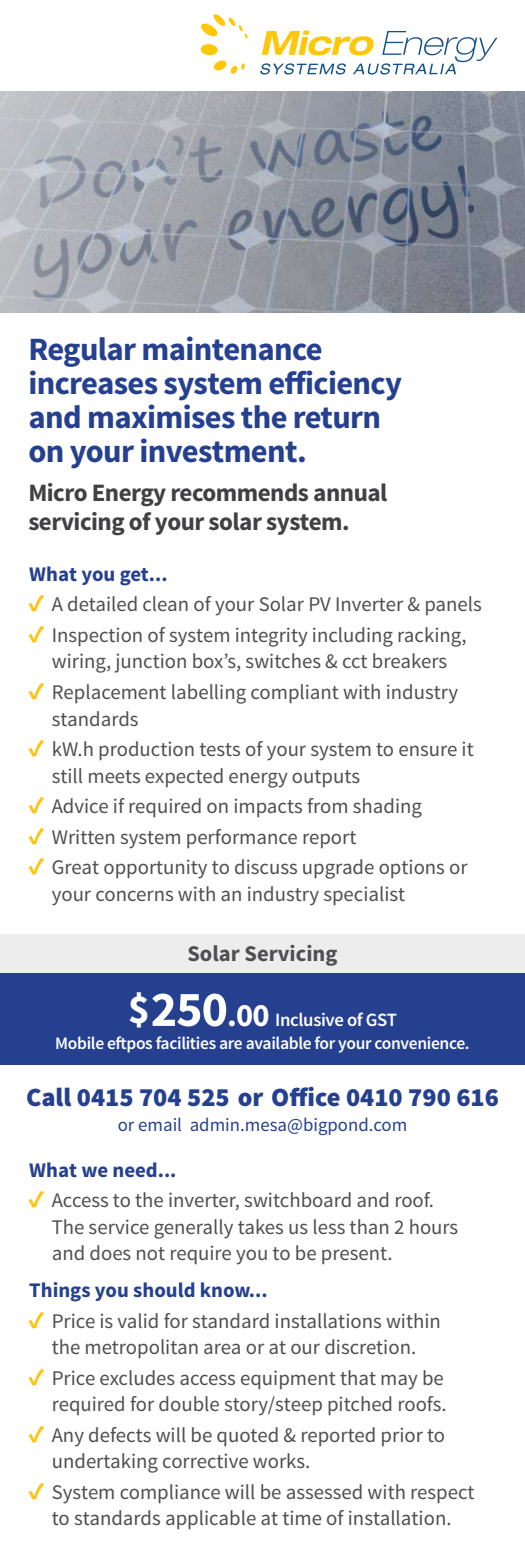
<style>
.page{position:relative;width:525px;height:1560px;background:#fff}
.page>*{position:absolute;margin:0;border:0;box-sizing:border-box;transform-origin:0 0}
.t1{font:700 32.5px/33.8px "Source Sans Pro";letter-spacing:-.02em;color:#25408f}
.t2{font:900 26.25px "Source Sans Pro";color:#25408f}
.t3{font:700 25px/28.8px "Source Sans Pro";letter-spacing:-.02em;color:#414042}
.t4{font:700 22.5px "Source Sans Pro";color:#4f4f51}
.t5{font:20.75px/26.5px "Source Sans Pro";color:#4f4f51}
.t6{font:700 20.75px "Source Sans Pro";color:#25408f}
.t7{font:18.75px "Source Sans Pro";color:#25408f}
.t8{font:600 18.75px "Source Sans Pro";letter-spacing:-.02em;color:#fff}
.t9{font:600 17.5px "Source Sans Pro";letter-spacing:-.02em;color:#fff}
.s1{font-weight:900;font-size:23.75px;color:#ffc20e}
.s2{font-weight:700;font-size:41.25px}
.s3{font-weight:700;font-size:50px}
.s4{font-weight:700;font-size:32.5px}
</style>
<div class="page">
<img style="left:0;top:92px;width:524px;height:221px">
<svg style="left:260px;top:31px;width:237px;height:43px"></svg>
<svg style="left:200px;top:14px;width:47px;height:60px"></svg>
<div style="left:0;top:972px;width:524px;height:92px;background:#25408f"></div>
<div style="left:0;top:934px;width:524px;height:38px;background:#ededee"></div>
<h1 class="t1" style="left:28px;top:334px;width:375px">Regular maintenance increases system efficiency and maximises the return on your investment.</h1>
<p class="t3" style="left:28px;top:479px;width:360px">Micro Energy recommends annual servicing of your solar system.</p>
<p class="t6" style="left:29px;top:560px;width:140px">What you get...</p>
<p class="t5" style="left:28px;top:591px;width:455px"><span class="s1">✓</span> A detailed clean of your Solar PV Inverter &amp; panels</p>
<p class="t5" style="left:28px;top:622px;width:439px;text-align:center"><span class="s1">✓</span> Inspection of system integrity including racking, wiring, junction box’s, switches &amp; cct breakers</p>
<p class="t5" style="left:52px;top:679px;width:407px;text-indent:-23px"><span class="s1">✓</span> Replacement labelling compliant with industry standards</p>
<p class="t5" style="left:52px;top:736px;width:423px;text-indent:-23px"><span class="s1">✓</span> kW.h production tests of your system to ensure it still meets expected energy outputs</p>
<p class="t5" style="left:28px;top:793px;width:395px"><span class="s1">✓</span> Advice if required on impacts from shading</p>
<p class="t5" style="left:28px;top:823px;width:329px"><span class="s1">✓</span> Written system performance report</p>
<p class="t5" style="left:52px;top:854px;width:417px;text-indent:-23px"><span class="s1">✓</span> Great opportunity to discuss upgrade options or your concerns with an industry specialist</p>
<p class="t4" style="left:187px;top:938px;width:151px">Solar Servicing</p>
<p class="t8" style="left:128px;top:1007px;width:270px"><span class="s2">$</span><span class="s3">250</span><span class="s4">.00</span> Inclusive of GST</p>
<p class="t9" style="left:55px;top:1032px;width:415px">Mobile eftpos facilities are available for your convenience.</p>
<p class="t2" style="left:26px;top:1080px;width:474px">Call 0415 704 525 or Office 0410 790 616</p>
<p class="t7" style="left:118px;top:1113px;width:291px">or email admin.mesa@bigpond.com</p>
<p class="t6" style="left:29px;top:1156px;width:149px">What we need...</p>
<p class="t5" style="left:52px;top:1187px;width:408px;text-indent:-23px"><span class="s1">✓</span> Access to the inverter, switchboard and roof.<br>The service generally takes us less than 2 hours and does not require you to be present.</p>
<p class="t6" style="left:29px;top:1276px;width:240px">Things you should know...</p>
<p class="t5" style="left:28px;top:1307px;width:414px;text-align:center"><span class="s1">✓</span> Price is valid for standard installations within the metropolitan area or at our discretion.</p>
<p class="t5" style="left:28px;top:1364px;width:419px;text-align:right"><span class="s1">✓</span> Price excludes access equipment that may be required for double story/steep pitched roofs.</p>
<p class="t5" style="left:52px;top:1421px;width:395px;text-indent:-23px"><span class="s1">✓</span> Any defects will be quoted &amp; reported prior to undertaking corrective works.</p>
<p class="t5" style="left:28px;top:1478px;width:447px;text-align:center"><span class="s1">✓</span> System compliance will be assessed with respect to standards applicable at time of installation.</p>
</div>
